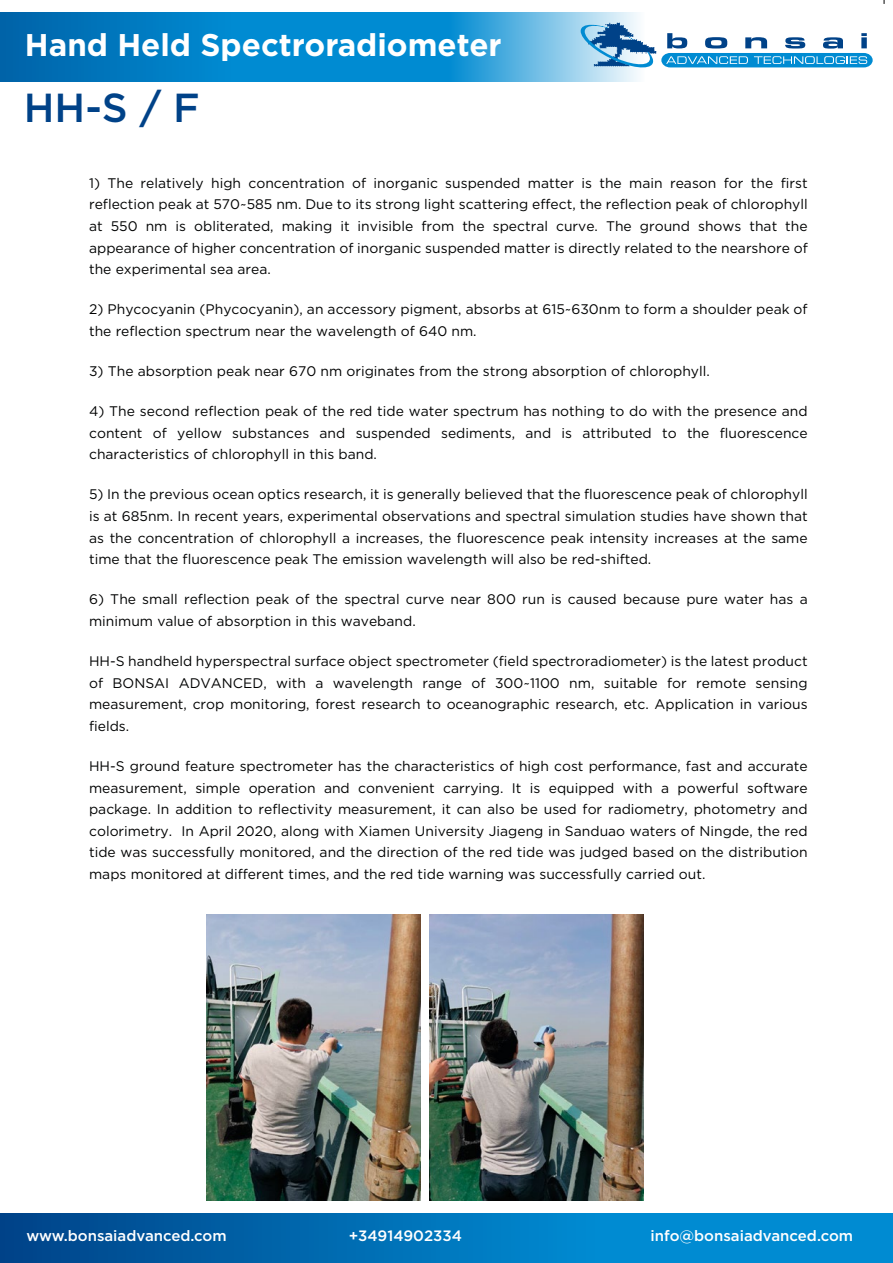
<style>
.page{position:relative;width:893px;height:1263px;background:#fff}
.page>*{position:absolute;margin:0;border:0;box-sizing:border-box;transform-origin:0 0}
.t1{font:500 40.5px "Gotham";color:#004288}
.t2{font:700 31.35px "Gotham";color:#fff}
.t3{font:500 15px "Gotham";color:#fff}
.t4{font:13.95px/21.6px "Gotham";color:#010202;text-align:justify}
</style>
<div class="page">
<svg style="left:0;top:13px;width:638px;height:69px;background:#188dcd"></svg>
<div style="left:0;top:1213px;width:893px;height:50px;background:linear-gradient(to right,#004a8f,#009be2)"></div>
<svg style="left:580px;top:23px;width:293px;height:47px"></svg>
<img style="left:206px;top:914px;width:215px;height:286px">
<img style="left:429px;top:914px;width:215px;height:286px">
<h2 class="t2" style="left:25px;top:27px;width:478px">Hand Held Spectroradiometer</h2>
<h1 class="t1" style="left:24px;top:85px;width:177px">HH-S / F</h1>
<p class="t4" style="left:89px;top:172px;width:720px">1) The relatively high concentration of inorganic suspended matter is the main reason for the first reflection peak at 570~585 nm. Due to its strong light scattering effect, the reflection peak of chlorophyll at 550 nm is obliterated, making it invisible from the spectral curve. The ground shows that the appearance of higher concentration of inorganic suspended matter is directly related to the nearshore of the experimental sea area.</p>
<p class="t4" style="left:89px;top:298px;width:720px">2) Phycocyanin (Phycocyanin), an accessory pigment, absorbs at 615~630nm to form a shoulder peak of the reflection spectrum near the wavelength of 640 nm.</p>
<p class="t4" style="left:89px;top:360px;width:622px">3) The absorption peak near 670 nm originates from the strong absorption of chlorophyll.</p>
<p class="t4" style="left:89px;top:400px;width:720px">4) The second reflection peak of the red tide water spectrum has nothing to do with the presence and content of yellow substances and suspended sediments, and is attributed to the fluorescence characteristics of chlorophyll in this band.</p>
<p class="t4" style="left:89px;top:483px;width:720px">5) In the previous ocean optics research, it is generally believed that the fluorescence peak of chlorophyll is at 685nm. In recent years, experimental observations and spectral simulation studies have shown that as the concentration of chlorophyll a increases, the fluorescence peak intensity increases at the same time that the fluorescence peak The emission wavelength will also be red-shifted.</p>
<p class="t4" style="left:89px;top:588px;width:720px">6) The small reflection peak of the spectral curve near 800 run is caused because pure water has a minimum value of absorption in this waveband.</p>
<p class="t4" style="left:89px;top:650px;width:720px">HH-S handheld hyperspectral surface object spectrometer (field spectroradiometer) is the latest product of BONSAI ADVANCED, with a wavelength range of 300~1100 nm, suitable for remote sensing measurement, crop monitoring, forest research to oceanographic research, etc. Application in various fields.</p>
<p class="t4" style="left:89px;top:755px;width:720px">HH-S ground feature spectrometer has the characteristics of high cost performance, fast and accurate measurement, simple operation and convenient carrying. It is equipped with a powerful software package. In addition to reflectivity measurement, it can also be used for radiometry, photometry and colorimetry. In April 2020, along with Xiamen University Jiageng in Sanduao waters of Ningde, the red tide was successfully monitored, and the direction of the red tide was judged based on the distribution maps monitored at different times, and the red tide warning was successfully carried out.</p>
<p class="t3" style="left:26px;top:1227px;width:202px">www.bonsaiadvanced.com</p>
<p class="t3" style="left:349px;top:1227px;width:115px">+34914902334</p>
<p class="t3" style="left:651px;top:1227px;width:204px">info@bonsaiadvanced.com</p>
</div>
